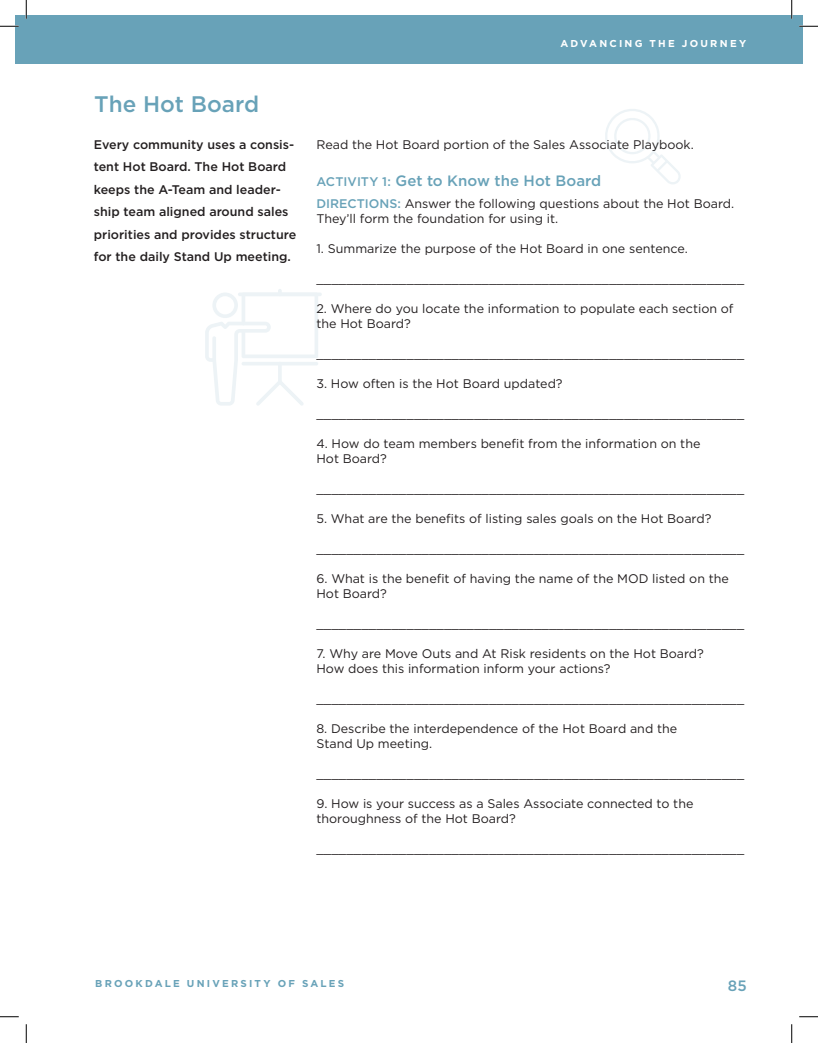
<style>
.page{position:relative;width:818px;height:1043px;background:#fff}
.page>*{position:absolute;margin:0;border:0;box-sizing:border-box;transform-origin:0 0}
.t1{font:500 22.5px "Gotham";color:#68a2b8}
.t2{font:500 15px "Gotham";color:#68a2b8}
.t3{font:12.5px/15px "Gotham";color:#231f20}
.t4{font:500 12.5px/22.5px "Gotham";color:#231f20}
.t5{font:700 10px "Gotham";letter-spacing:.22em;color:#68a2b8}
.t6{font:700 10px "Gotham";letter-spacing:.225em;color:#fff}
.s1{font-size:12.5px}
.s2{font-weight:500;color:#68a2b8}
</style>
<div class="page">
<div style="left:15px;top:15px;width:11px;height:49px;background:#68a2b8"></div>
<div style="left:26px;top:15px;width:776px;height:49px;background:#68a2b8"></div>
<hr style="left:238px;top:292px;width:84px;height:4px;background:#edf3f6;border-radius:2px">
<svg style="left:205px;top:289px;width:113px;height:116px"></svg>
<svg style="left:605px;top:109px;width:76px;height:75px"></svg>
<svg style="left:0;top:25px;width:19px;height:2px"></svg>
<svg style="left:799px;top:25px;width:19px;height:2px"></svg>
<svg style="left:0;top:1016px;width:19px;height:1px"></svg>
<svg style="left:799px;top:1016px;width:19px;height:1px"></svg>
<svg style="left:25px;top:0;width:2px;height:19px"></svg>
<svg style="left:25px;top:1024px;width:2px;height:18px"></svg>
<svg style="left:791px;top:0;width:1px;height:19px"></svg>
<svg style="left:791px;top:1024px;width:1px;height:18px"></svg>
<p class="t6" style="left:560px;top:37px;width:187px">ADVANCING THE JOURNEY</p>
<h1 class="t1" style="left:94px;top:89px;width:166px">The Hot Board</h1>
<p class="t4" style="left:94px;top:133px;width:204px">Every community uses a consis&shy;tent Hot Board. The Hot Board keeps the A-Team and leader&shy;ship team aligned around sales priorities and provides structure for the daily Stand Up meeting.</p>
<p class="t3" style="left:316px;top:137px;width:379px">Read the Hot Board portion of the Sales Associate Playbook.</p>
<p class="t2" style="left:316px;top:170px;width:286px"><span class="s1">ACTIVITY 1:</span> Get to Know the Hot Board</p>
<p class="t3" style="left:316px;top:196px;width:419px"><span class="s2">DIRECTIONS:</span> Answer the following questions about the Hot Board.<br>They’ll form the foundation for using it.</p>
<p class="t3" style="left:316px;top:241px;width:373px">1. Summarize the purpose of the Hot Board in one sentence.</p>
<p class="t3" style="left:316px;top:271px;width:429px">_________________________________________________________</p>
<p class="t3" style="left:316px;top:301px;width:418px">2. Where do you locate the information to populate each section of the Hot Board?</p>
<p class="t3" style="left:316px;top:346px;width:429px">_________________________________________________________</p>
<p class="t3" style="left:316px;top:376px;width:248px">3. How often is the Hot Board updated?</p>
<p class="t3" style="left:316px;top:406px;width:429px">_________________________________________________________</p>
<p class="t3" style="left:316px;top:436px;width:385px">4. How do team members benefit from the information on the<br>Hot Board?</p>
<p class="t3" style="left:316px;top:481px;width:429px">_________________________________________________________</p>
<p class="t3" style="left:316px;top:511px;width:396px">5. What are the benefits of listing sales goals on the Hot Board?</p>
<p class="t3" style="left:316px;top:541px;width:429px">_________________________________________________________</p>
<p class="t3" style="left:316px;top:571px;width:414px">6. What is the benefit of having the name of the MOD listed on the<br>Hot Board?</p>
<p class="t3" style="left:316px;top:616px;width:429px">_________________________________________________________</p>
<p class="t3" style="left:316px;top:646px;width:389px">7. Why are Move Outs and At Risk residents on the Hot Board?<br>How does this information inform your actions?</p>
<p class="t3" style="left:316px;top:691px;width:429px">_________________________________________________________</p>
<p class="t3" style="left:316px;top:721px;width:362px">8. Describe the interdependence of the Hot Board and the<br>Stand Up meeting.</p>
<p class="t3" style="left:316px;top:766px;width:429px">_________________________________________________________</p>
<p class="t3" style="left:316px;top:796px;width:378px">9. How is your success as a Sales Associate connected to the thoroughness of the Hot Board?</p>
<p class="t3" style="left:316px;top:841px;width:429px">_________________________________________________________</p>
<p class="t5" style="left:95px;top:977px;width:250px">BROOKDALE UNIVERSITY OF SALES</p>
<p class="t2" style="left:727px;top:976px;width:20px">85</p>
</div>
